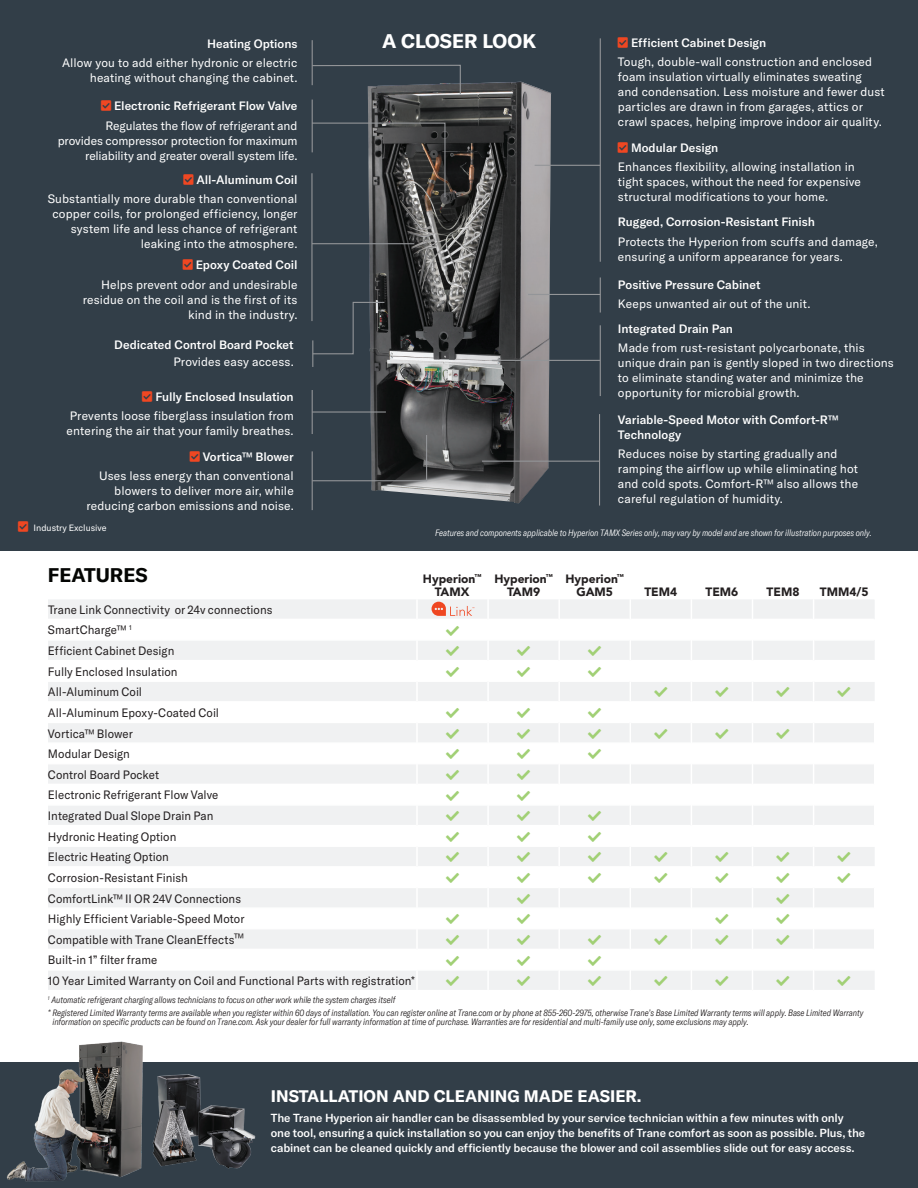
<style>
.page{position:relative;width:918px;height:1188px;background:#fff}
.page>*{position:absolute;margin:0;border:0;box-sizing:border-box;transform-origin:0 0}
._13_15_6_Headline{font:700 19.5px "GT America";color:#fff}
.TBL_Head{font:700 19.5px "GT America";color:#040503}
._13_15_6_Headline-2{font:700 16.5px "GT America";color:#fff}
._8_10_Callouts_-_RT{font:12px/15px "GT America";letter-spacing:.01em;color:#fff}
._8_10_Callouts_-_LF{font:12px/15px "GT America";letter-spacing:.005em;color:#fff;text-align:right}
.TBL_Body{font:12px "GT America";color:#231f20;scale:.96 1}
._8_10_Callouts_-_RT-2{font:500 12px/15px "GT America";color:#fff}
._8_10_Callouts_-_LF-2{font:500 12px "GT America";color:#fff}
.TBL_Col_Head{font:900 12px/13.5px "Avenir LT Std";color:#231f20;text-align:center}
._8_10_Callouts_-_RT-3{font:500 11.55px/15px "GT America";letter-spacing:-.01em;color:#fff}
._6_7_Footnote{font:italic 300 condensed 9px/9px "GT America";letter-spacing:-.005em;color:#231f20}
._6_7_Footnote_-_WHT{font:italic 300 condensed 9px "GT America";letter-spacing:-.005em;color:#fff}
._6_7_Footnote_-_WHT-2{font:9px "GT America";letter-spacing:-.005em;color:#fff}
</style>
<div class="page">
<div style="left:0;top:1062px;width:918px;height:126px;background:#323e48"></div>
<div style="left:0;top:0;width:918px;height:551px;background:#323e48"></div>
<hr style="left:0;top:581px;width:1px;height:295px;background:#324049">
<hr style="left:0;top:879px;width:1px;height:309px;background:#c02025">
<img style="left:368px;top:82px;width:183px;height:421px">
<hr style="left:312px;top:390px;width:1px;height:44px;background:#939598">
<hr style="left:312px;top:451px;width:1px;height:59px;background:#939598">
<hr style="left:312px;top:40px;width:1px;height:45px;background:#939598">
<hr style="left:312px;top:100px;width:1px;height:52px;background:#939598">
<hr style="left:311px;top:173px;width:2px;height:148px;background:#939598">
<hr style="left:600px;top:325px;width:1px;height:71px;background:#939598">
<hr style="left:600px;top:277px;width:1px;height:36px;background:#939598">
<hr style="left:599px;top:414px;width:1px;height:92px;background:#939598">
<hr style="left:600px;top:38px;width:1px;height:224px;background:#939598">
<svg style="left:311px;top:64px;width:150px;height:31px"></svg>
<img style="left:6px;top:1041px;width:137px;height:141px">
<img style="left:130px;top:1069px;width:126px;height:113px">
<svg style="left:311px;top:434px;width:117px;height:48px"></svg>
<hr style="left:312px;top:411px;width:74px;height:2px;background:#939598">
<svg style="left:312px;top:301px;width:74px;height:66px"></svg>
<hr style="left:312px;top:243px;width:102px;height:1px;background:#939598">
<svg style="left:311px;top:122px;width:135px;height:76px"></svg>
<hr style="left:528px;top:294px;width:72px;height:1px;background:#939598">
<hr style="left:492px;top:360px;width:108px;height:1px;background:#939598">
<hr style="left:482px;top:461px;width:118px;height:1px;background:#939598">
<hr style="left:535px;top:165px;width:65px;height:1px;background:#939598">
<svg style="left:48px;top:600px;width:827px;height:390px"></svg>
<p class="_8_10_Callouts_-_LF-2" style="left:207px;top:36px;width:92px">Heating Options</p>
<p class="_8_10_Callouts_-_LF" style="left:62px;top:56px;width:237px">Allow you to add either hydronic or electric heating without changing the cabinet.</p>
<p class="_8_10_Callouts_-_LF-2" style="left:114px;top:99px;width:185px">Electronic Refrigerant Flow Valve</p>
<p class="_8_10_Callouts_-_LF" style="left:58px;top:118px;width:241px">Regulates the flow of refrigerant and provides compressor protection for maximum reliability and greater overall system life.</p>
<p class="_8_10_Callouts_-_LF-2" style="left:197px;top:172px;width:102px">All-Aluminum Coil</p>
<p class="_8_10_Callouts_-_LF" style="left:48px;top:192px;width:251px">Substantially more durable than conventional copper coils, for prolonged efficiency, longer system life and less chance of refrigerant leaking into the atmosphere.</p>
<p class="_8_10_Callouts_-_LF-2" style="left:196px;top:258px;width:103px">Epoxy Coated Coil</p>
<p class="_8_10_Callouts_-_LF" style="left:83px;top:277px;width:216px">Helps prevent odor and undesirable residue on the coil and is the first of its kind in the industry.</p>
<p class="_8_10_Callouts_-_LF-2" style="left:114px;top:338px;width:181px">Dedicated Control Board Pocket</p>
<p class="_8_10_Callouts_-_LF" style="left:173px;top:354px;width:122px">Provides easy access.</p>
<p class="_8_10_Callouts_-_LF-2" style="left:155px;top:389px;width:140px">Fully Enclosed Insulation</p>
<p class="_8_10_Callouts_-_LF" style="left:67px;top:408px;width:229px;text-align:left">Prevents loose fiberglass insulation from entering the air that your family breathes.</p>
<p class="_8_10_Callouts_-_LF-2" style="left:203px;top:449px;width:93px">Vortica™ Blower</p>
<p class="_8_10_Callouts_-_LF" style="left:86px;top:468px;width:209px">Uses less energy than conventional blowers to deliver more air, while reducing carbon emissions and noise.</p>
<p class="_6_7_Footnote_-_WHT-2" style="left:34px;top:523px;width:74px">Industry Exclusive</p>
<p class="_13_15_6_Headline" style="left:382px;top:29px;width:156px">A CLOSER LOOK</p>
<p class="_8_10_Callouts_-_RT-2" style="left:631px;top:35px;width:137px">Efficient Cabinet Design</p>
<p class="_8_10_Callouts_-_RT" style="left:618px;top:54px;width:268px">Tough, double-wall construction and enclosed foam insulation virtually eliminates sweating and condensation. Less moisture and fewer dust particles are drawn in from garages, attics or crawl spaces, helping improve indoor air quality.</p>
<p class="_8_10_Callouts_-_RT-2" style="left:631px;top:140px;width:89px">Modular Design</p>
<p class="_8_10_Callouts_-_RT" style="left:618px;top:159px;width:245px">Enhances flexibility, allowing installation in tight spaces, without the need for expensive structural modifications to your home.</p>
<p class="_8_10_Callouts_-_RT-2" style="left:618px;top:214px;width:198px">Rugged, Corrosion-Resistant Finish</p>
<p class="_8_10_Callouts_-_RT" style="left:618px;top:234px;width:261px">Protects the Hyperion from scuffs and damage, ensuring a uniform appearance for years.</p>
<p class="_8_10_Callouts_-_RT-2" style="left:618px;top:277px;width:144px">Positive Pressure Cabinet</p>
<p class="_8_10_Callouts_-_RT" style="left:618px;top:296px;width:194px">Keeps unwanted air out of the unit.</p>
<p class="_8_10_Callouts_-_RT-2" style="left:618px;top:321px;width:117px">Integrated Drain Pan</p>
<p class="_8_10_Callouts_-_RT" style="left:618px;top:341px;width:277px">Made from rust-resistant polycarbonate, this unique drain pan is gently sloped in two directions to eliminate standing water and minimize the opportunity for microbial growth.</p>
<p class="_8_10_Callouts_-_RT-2" style="left:618px;top:412px;width:222px">Variable-Speed Motor with Comfort-R™<br>Technology</p>
<p class="_8_10_Callouts_-_RT" style="left:618px;top:447px;width:242px">Reduces noise by starting gradually and ramping the airflow up while eliminating hot and cold spots. Comfort-R™ also allows the careful regulation of humidity.</p>
<p class="_6_7_Footnote_-_WHT" style="left:435px;top:528px;width:438px">Features and components applicable to Hyperion TAMX Series only, may vary by model and are shown for illustration purposes only.</p>
<p class="TBL_Head" style="left:48px;top:563px;width:101px">FEATURES</p>
<p class="TBL_Col_Head" style="left:423px;top:572px;width:60px">Hyperion<sup>™<br></sup>TAMX</p>
<p class="TBL_Col_Head" style="left:494px;top:572px;width:60px">Hyperion<sup>™<br></sup>TAM9</p>
<p class="TBL_Col_Head" style="left:566px;top:572px;width:60px">Hyperion<sup>™<br></sup>GAM5</p>
<p class="TBL_Col_Head" style="left:644px;top:585px;width:34px">TEM4</p>
<p class="TBL_Col_Head" style="left:706px;top:585px;width:34px">TEM6</p>
<p class="TBL_Col_Head" style="left:767px;top:585px;width:34px">TEM8</p>
<p class="TBL_Col_Head" style="left:820px;top:585px;width:50px">TMM4/5</p>
<p class="TBL_Body" style="left:48px;top:603px;width:235px">Trane Link Connectivity or 24v connections</p>
<p class="TBL_Body" style="left:48px;top:623px;width:89px">SmartCharge™ <sup>1</sup></p>
<p class="TBL_Body" style="left:48px;top:644px;width:133px">Efficient Cabinet Design</p>
<p class="TBL_Body" style="left:48px;top:664px;width:136px">Fully Enclosed Insulation</p>
<p class="TBL_Body" style="left:48px;top:685px;width:100px">All-Aluminum Coil</p>
<p class="TBL_Body" style="left:48px;top:706px;width:180px">All-Aluminum Epoxy-Coated Coil</p>
<p class="TBL_Body" style="left:48px;top:726px;width:90px">Vortica™ Blower</p>
<p class="TBL_Body" style="left:48px;top:747px;width:87px">Modular Design</p>
<p class="TBL_Body" style="left:48px;top:768px;width:117px">Control Board Pocket</p>
<p class="TBL_Body" style="left:48px;top:788px;width:179px">Electronic Refrigerant Flow Valve</p>
<p class="TBL_Body" style="left:48px;top:809px;width:174px">Integrated Dual Slope Drain Pan</p>
<p class="TBL_Body" style="left:48px;top:829px;width:135px">Hydronic Heating Option</p>
<p class="TBL_Body" style="left:48px;top:850px;width:127px">Electric Heating Option</p>
<p class="TBL_Body" style="left:48px;top:871px;width:147px">Corrosion-Resistant Finish</p>
<p class="TBL_Body" style="left:48px;top:891px;width:203px">ComfortLink™ II OR 24V Connections</p>
<p class="TBL_Body" style="left:48px;top:912px;width:206px">Highly Efficient Variable-Speed Motor</p>
<p class="TBL_Body" style="left:48px;top:933px;width:206px">Compatible with Trane CleanEffects™</p>
<p class="TBL_Body" style="left:48px;top:953px;width:115px">Built-in 1” filter frame</p>
<p class="TBL_Body" style="left:48px;top:974px;width:384px">10 Year Limited Warranty on Coil and Functional Parts with registration*</p>
<p class="_6_7_Footnote" style="left:48px;top:995px;width:349px"><sup>1</sup> Automatic refrigerant charging allows technicians to focus on other work while the system charges itself</p>
<p class="_6_7_Footnote" style="left:52px;top:1009px;width:812px;text-indent:-4px">* Registered Limited Warranty terms are available when you register within 60 days of installation. You can register online at Trane.com or by phone at 855-260-2975, otherwise Trane’s Base Limited Warranty terms will apply. Base Limited Warranty information on specific products can be found on Trane.com. Ask your dealer for full warranty information at time of purchase. Warranties are for residential and multi-family use only, some exclusions may apply.</p>
<p class="_13_15_6_Headline-2" style="left:271px;top:1086px;width:372px">INSTALLATION AND CLEANING MADE EASIER.</p>
<p class="_8_10_Callouts_-_RT-3" style="left:271px;top:1110px;width:596px">The Trane Hyperion air handler can be disassembled by your service technician within a few minutes with only one tool, ensuring a quick installation so you can enjoy the benefits of Trane comfort as soon as possible. Plus, the cabinet can be cleaned quickly and efficiently because the blower and coil assemblies slide out for easy access.</p>
</div>
